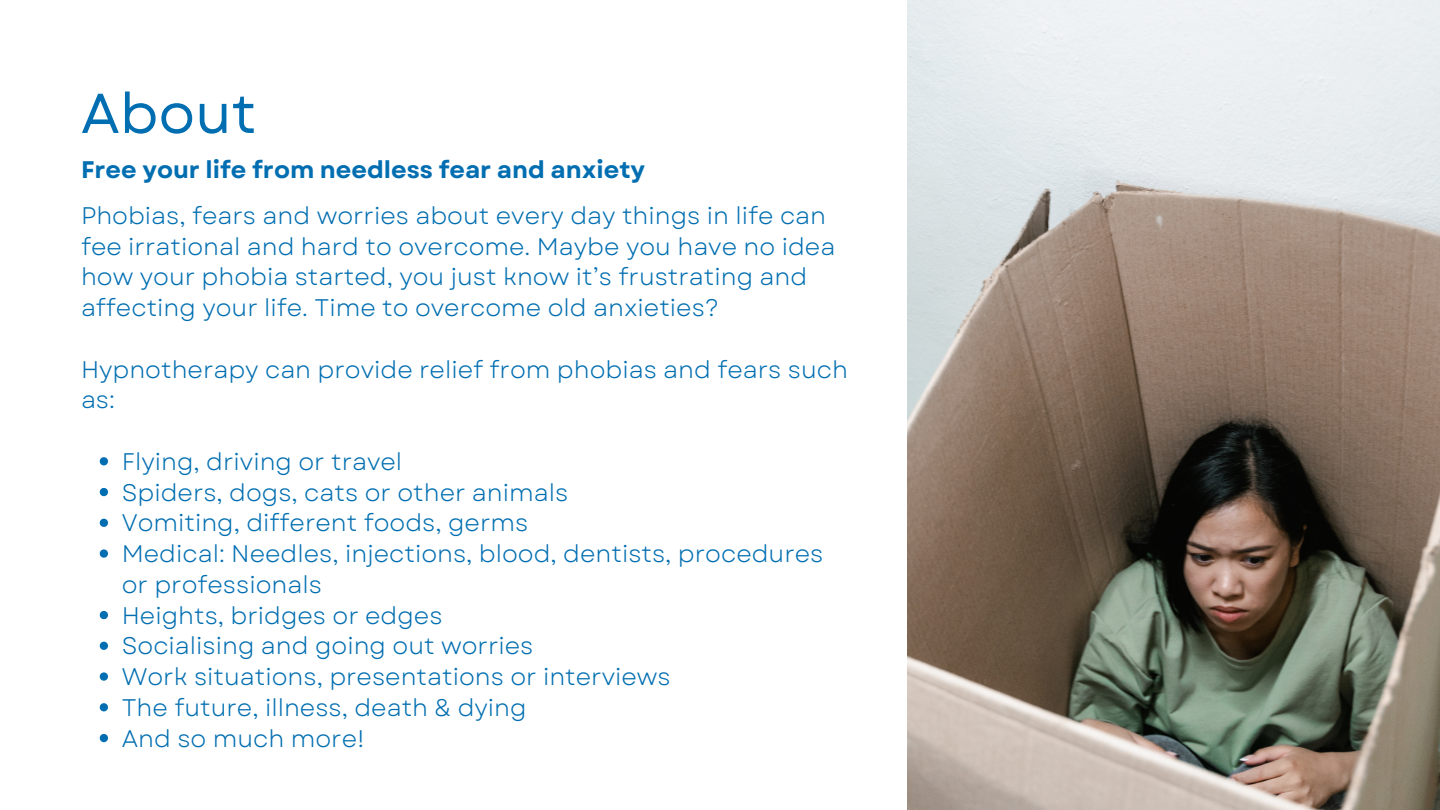
<style>
.page{position:relative;width:1440px;height:810px;background:#fff}
.page>*{position:absolute;margin:0;border:0;box-sizing:border-box;transform-origin:0 0}
.t1{font:56px "Garet";color:#016eb1}
.t2{font:24px/30.8px "Garet";color:#016eb1}
.t3{font:700 24px "Garet";color:#016eb1}
</style>
<div class="page">
<img style="left:907px;top:0;width:533px;height:810px">
<svg style="left:100px;top:457px;width:8px;height:8px"></svg>
<svg style="left:100px;top:488px;width:8px;height:8px"></svg>
<svg style="left:100px;top:519px;width:8px;height:8px"></svg>
<svg style="left:100px;top:549px;width:8px;height:9px"></svg>
<svg style="left:100px;top:611px;width:8px;height:8px"></svg>
<svg style="left:100px;top:642px;width:8px;height:8px"></svg>
<svg style="left:100px;top:672px;width:8px;height:9px"></svg>
<svg style="left:100px;top:703px;width:8px;height:8px"></svg>
<svg style="left:100px;top:734px;width:8px;height:8px"></svg>
<h2 class="t1" style="left:81px;top:73px;width:177px">About</h2>
<p class="t3" style="left:81px;top:152px;width:566px">Free your life from needless fear and anxiety</p>
<p class="t2" style="left:81px;top:200px;width:756px">Phobias, fears and worries about every day things in life can fee irrational and hard to overcome. Maybe you have no idea how your phobia started, you just know it’s frustrating and affecting your life. Time to overcome old anxieties?</p>
<p class="t2" style="left:81px;top:354px;width:769px">Hypnotherapy can provide relief from phobias and fears such</p>
<p class="t2" style="left:81px;top:385px;width:35px">as:</p>
<p class="t2" style="left:122px;top:446px;width:282px">Flying, driving or travel</p>
<p class="t2" style="left:122px;top:477px;width:448px">Spiders, dogs, cats or other animals</p>
<p class="t2" style="left:122px;top:508px;width:408px">Vomiting, different foods, germs</p>
<p class="t2" style="left:122px;top:539px;width:703px">Medical: Needles, injections, blood, dentists, procedures or professionals</p>
<p class="t2" style="left:122px;top:600px;width:322px">Heights, bridges or edges</p>
<p class="t2" style="left:122px;top:631px;width:413px">Socialising and going out worries</p>
<p class="t2" style="left:122px;top:662px;width:550px">Work situations, presentations or interviews</p>
<p class="t2" style="left:122px;top:692px;width:406px">The future, illness, death &amp; dying</p>
<p class="t2" style="left:122px;top:723px;width:244px">And so much more!</p>
</div>
